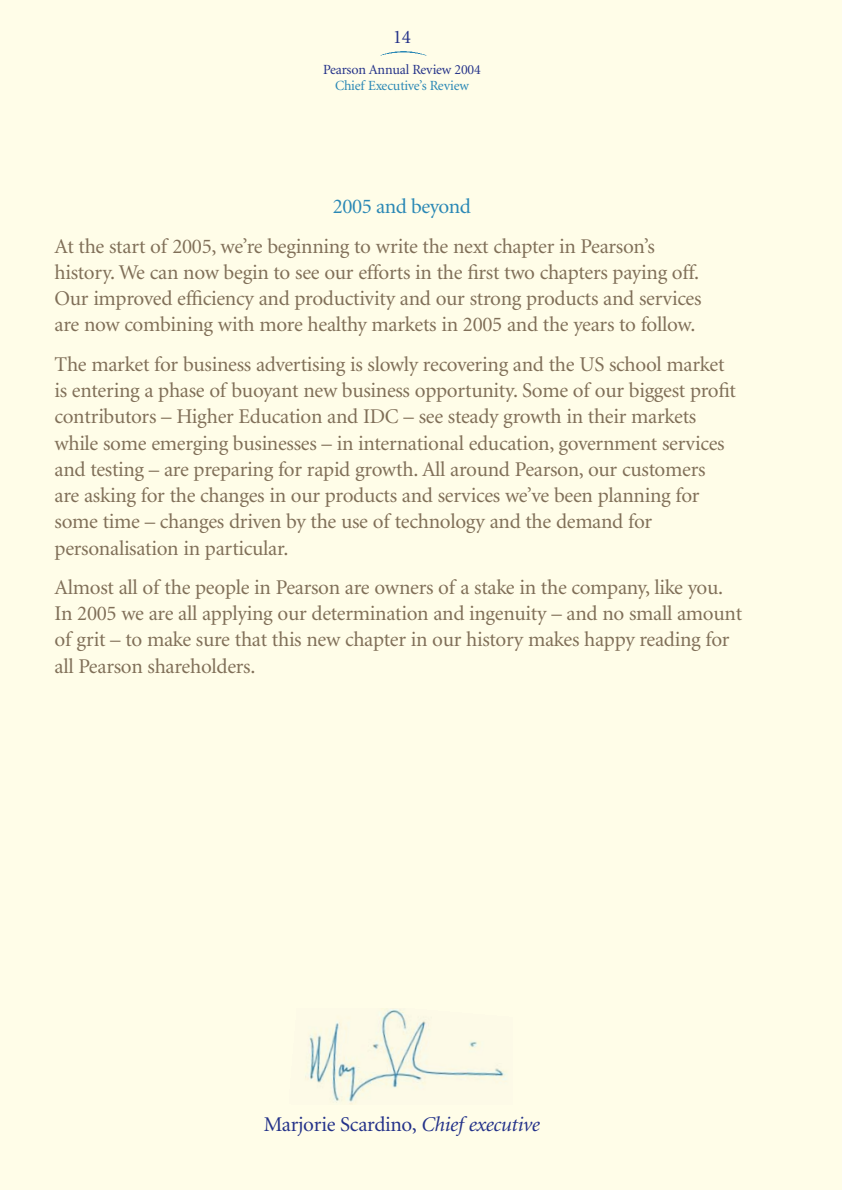
<style>
.page{position:relative;width:842px;height:1190px;background:#fffde8}
.page>*{position:absolute;margin:0;border:0;box-sizing:border-box;transform-origin:0 0}
.t1{font:21px/26.2px "Minion";letter-spacing:-.015em;color:#806f58}
.t2{font:21px "Minion";letter-spacing:-.015em;color:#243289}
.t3{font:21px "Minion";letter-spacing:-.025em;color:#2a88b5}
.t4{font:19.25px "Minion";color:#243289}
.t5{font:14px "Minion";letter-spacing:-.015em;color:#243289}
.t6{font:14px "Minion";letter-spacing:-.015em;color:#2a88b5}
.s1{font-style:italic}
</style>
<div class="page">
<img style="left:380px;top:51px;width:47px;height:5px">
<img style="left:305px;top:1009px;width:201px;height:94px">
<p class="t4" style="left:393px;top:30px;width:20px">14</p>
<p class="t5" style="left:323px;top:64px;width:159px">Pearson Annual Review 2004</p>
<p class="t6" style="left:335px;top:80px;width:135px">Chief Executive’s Review</p>
<p class="t3" style="left:333px;top:198px;width:139px">2005 and beyond</p>
<p class="t1" style="left:55px;top:235px;width:648px">At the start of 2005, we’re beginning to write the next chapter in Pearson’s history. We can now begin to see our efforts in the first two chapters paying off.<br>Our improved efficiency and productivity and our strong products and services are now combining with more healthy markets in 2005 and the years to follow.</p>
<p class="t1" style="left:55px;top:353px;width:683px">The market for business advertising is slowly recovering and the US school market is entering a phase of buoyant new business opportunity. Some of our biggest profit contributors – Higher Education and IDC – see steady growth in their markets while some emerging businesses – in international education, government services and testing – are preparing for rapid growth. All around Pearson, our customers<br>are asking for the changes in our products and services we’ve been planning for some time – changes driven by the use of technology and the demand for personalisation in particular.</p>
<p class="t1" style="left:55px;top:576px;width:689px">Almost all of the people in Pearson are owners of a stake in the company, like you.<br>In 2005 we are all applying our determination and ingenuity – and no small amount of grit – to make sure that this new chapter in our history makes happy reading for all Pearson shareholders.</p>
<p class="t2" style="left:264px;top:1116px;width:278px">Marjorie Scardino, <span class="s1">Chief executive</span></p>
</div>
